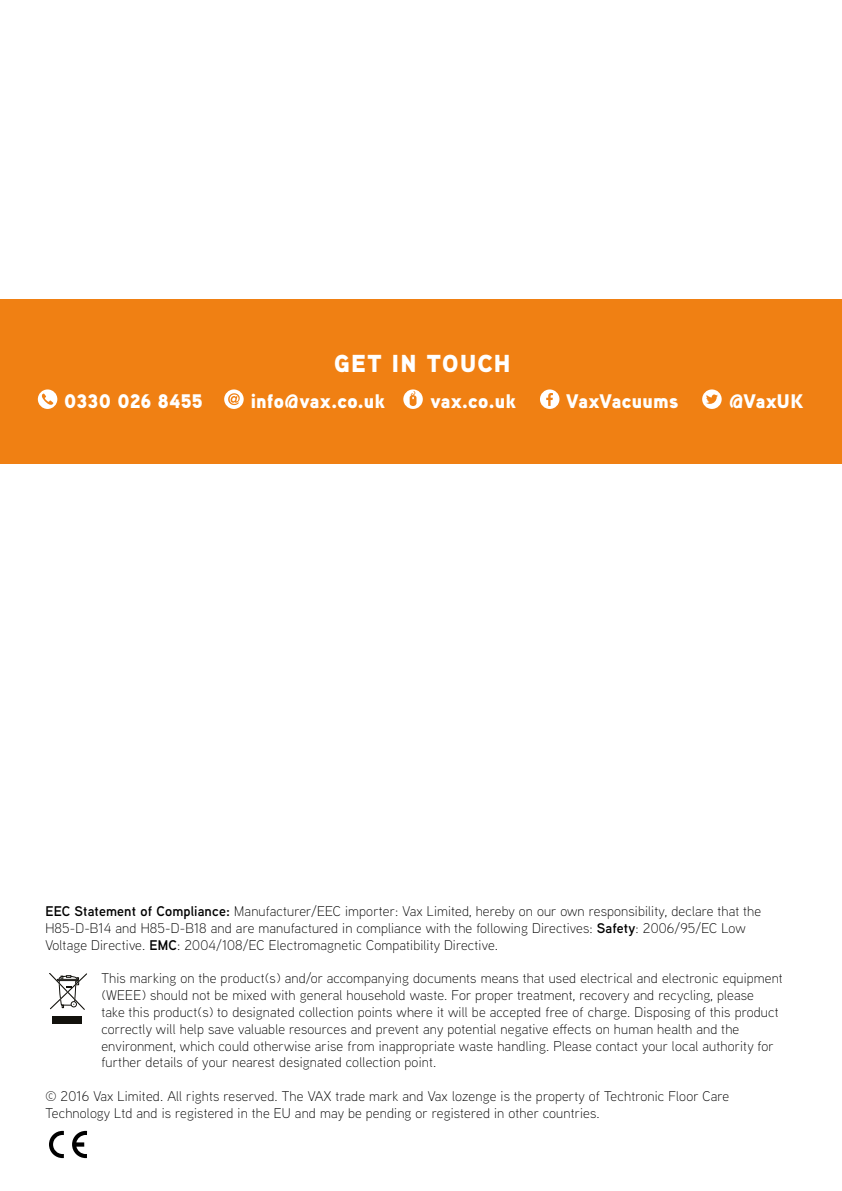
<style>
.page{position:relative;width:842px;height:1191px;background:#fff}
.page>*{position:absolute;margin:0;border:0;box-sizing:border-box;transform-origin:0 0}
.t1{font:900 24.6px "Vax Aaux Next";letter-spacing:.05em;color:#fff}
.t2{font:900 19.6px "Vax Aaux Next";letter-spacing:.01em;color:#fff}
.t3{font:300 14px/16.8px "Vax Aaux Next";letter-spacing:.01em;color:#000}
.s1{font-weight:600}
</style>
<div class="page">
<div style="left:0;top:299px;width:842px;height:164px;background:#f08013"></div>
<svg style="left:702px;top:389px;width:20px;height:20px"></svg>
<svg style="left:38px;top:389px;width:19px;height:20px"></svg>
<svg style="left:224px;top:389px;width:20px;height:20px"></svg>
<svg style="left:403px;top:389px;width:20px;height:20px"></svg>
<svg style="left:540px;top:389px;width:19px;height:20px"></svg>
<div style="left:52px;top:1016px;width:30px;height:7px;background:#12110c"></div>
<svg style="left:49px;top:973px;width:38px;height:37px"></svg>
<svg style="left:49px;top:1130px;width:15px;height:28px"></svg>
<svg style="left:72px;top:1130px;width:15px;height:28px"></svg>
<h1 class="t1" style="left:334px;top:345px;width:178px">GET IN TOUCH</h1>
<h2 class="t2" style="left:64px;top:386px;width:140px">0330 026 8455</h2>
<h2 class="t2" style="left:251px;top:386px;width:135px">info@vax.co.uk</h2>
<h2 class="t2" style="left:430px;top:386px;width:87px">vax.co.uk</h2>
<h2 class="t2" style="left:566px;top:386px;width:114px">VaxVacuums</h2>
<h2 class="t2" style="left:729px;top:386px;width:76px">@VaxUK</h2>
<p class="t3" style="left:45px;top:902px;width:717px"><span class="s1">EEC Statement of Compliance:</span> Manufacturer/EEC importer: Vax Limited, hereby on our own responsibility, declare that the<br>H85-D-B14 and H85-D-B18 and are manufactured in compliance with the following Directives: <span class="s1">Safety</span>: 2006/95/EC Low<br>Voltage Directive. <span class="s1">EMC</span>: 2004/108/EC Electromagnetic Compatibility Directive.</p>
<p class="t3" style="left:101px;top:969px;width:683px">This marking on the product(s) and/or accompanying documents means that used electrical and electronic equipment (WEEE) should not be mixed with general household waste. For proper treatment, recovery and recycling, please<br>take this product(s) to designated collection points where it will be accepted free of charge. Disposing of this product correctly will help save valuable resources and prevent any potential negative effects on human health and the environment, which could otherwise arise from inappropriate waste handling. Please contact your local authority for further details of your nearest designated collection point.</p>
<p class="t3" style="left:45px;top:1087px;width:685px">© 2016 Vax Limited. All rights reserved. The VAX trade mark and Vax lozenge is the property of Techtronic Floor Care<br>Technology Ltd and is registered in the EU and may be pending or registered in other countries.</p>
</div>
